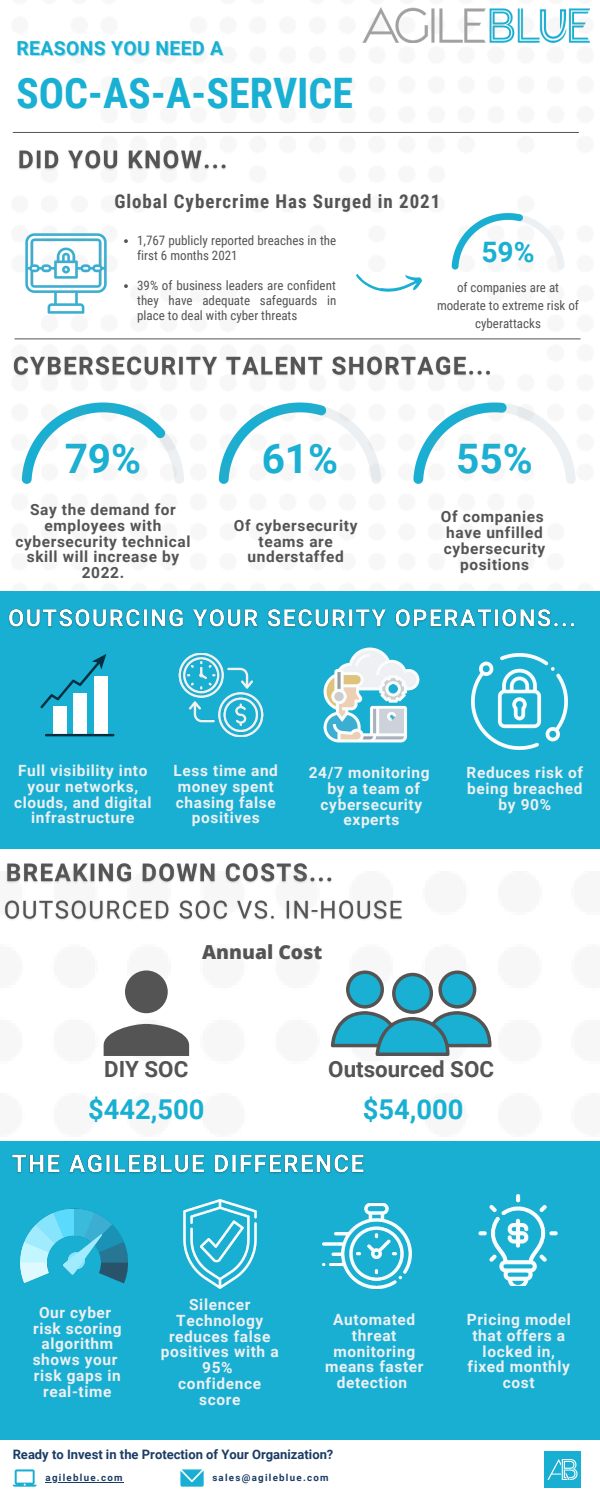
<style>
.page{position:relative;width:600px;height:1500px;background:#fff}
.page>*{position:absolute;margin:0;border:0;box-sizing:border-box;transform-origin:0 0}
.t1{font:700 42px "Roboto Condensed";color:#19b0d4}
.t2{font:700 40.6px "Roboto";color:#19b0d4}
.t3{font:700 28.2px "Roboto";color:#19b0d4}
.t4{font:700 27.3px "Roboto";color:#19afd2}
.t5{font:700 22.3px "Roboto";color:#545454}
.t6{font:700 19.3px "Roboto";letter-spacing:.02em;color:#19afd2}
.t7{font:800 19.3px "Open Sans";color:#545454}
.t8{font:700 19px "Roboto Condensed";letter-spacing:.05em;color:#545454}
.t9{font:700 15.5px/15.8px "Roboto";letter-spacing:.04em;color:#edf0f2;text-align:center}
.t10{font:700 15.5px/15.8px "Roboto";letter-spacing:.04em;color:#545454;text-align:center}
.t11{font:13px/15px "Roboto Condensed";color:#545454;text-align:center}
.t12{font:700 13px "Roboto";color:#1b3c65}
.t13{font:700 9.7px "Roboto";letter-spacing:.13em;color:#1b3c65}
</style>
<div class="page">
<div style="left:0;top:592px;width:600px;height:257px;background:#19afd2"></div>
<div style="left:0;top:1141px;width:600px;height:299px;background:#19afd2"></div>
<svg style="left:180px;top:1469px;width:24px;height:18px"></svg>
<svg style="left:13px;top:1469px;width:24px;height:18px"></svg>
<img style="left:544px;top:1451px;width:36px;height:36px">
<img style="left:0;top:7px;width:600px;height:585px">
<img style="left:6px;top:863px;width:456px;height:193px">
<img style="left:25px;top:232px;width:82px;height:83px">
<svg style="left:452px;top:213px;width:112px;height:57px"></svg>
<div style="left:53px;top:706px;width:13px;height:29px;background:#fff"></div>
<div style="left:73px;top:693px;width:14px;height:42px;background:#fff"></div>
<div style="left:94px;top:676px;width:14px;height:59px;background:#fff"></div>
<hr style="left:45px;top:734px;width:69px;height:2px;background:#002f42">
<svg style="left:40px;top:654px;width:66px;height:54px"></svg>
<img style="left:178px;top:654px;width:86px;height:82px">
<img style="left:323px;top:647px;width:97px;height:96px">
<img style="left:472px;top:654px;width:95px;height:95px">
<img style="left:183px;top:1199px;width:74px;height:89px">
<img style="left:323px;top:1202px;width:89px;height:88px">
<img style="left:478px;top:1194px;width:80px;height:92px">
<svg style="left:331px;top:971px;width:161px;height:85px"></svg>
<svg style="left:104px;top:970px;width:85px;height:86px"></svg>
<img style="left:20px;top:1208px;width:108px;height:76px">
<img style="left:8px;top:609px;width:567px;height:19px">
<img style="left:14px;top:142px;width:218px;height:37px">
<img style="left:12px;top:1154px;width:352px;height:20px">
<hr style="left:46px;top:1482px;width:78px;height:1px;background:#1b3c65">
<svg style="left:124px;top:239px;width:4px;height:4px"></svg>
<svg style="left:124px;top:284px;width:4px;height:4px"></svg>
<img style="left:10px;top:348px;width:487px;height:37px">
<img style="left:4px;top:892px;width:404px;height:37px">
<p class="t6" style="left:16px;top:37px;width:208px">REASONS YOU NEED A</p>
<p class="t1" style="left:16px;top:69px;width:339px">SOC-AS-A-SERVICE</p>
<p class="t8" style="left:114px;top:191px;width:327px">Global Cybercrime Has Surged in 2021</p>
<p class="t11" style="left:137px;top:233px;width:201px;text-align:left">1,767 publicly reported breaches in the first 6 months 2021</p>
<p class="t11" style="left:137px;top:278px;width:201px;text-align:justify">39% of business leaders are confident they have adequate safeguards in place to deal with cyber threats</p>
<p class="t3" style="left:481px;top:236px;width:55px">59%</p>
<p class="t11" style="left:437px;top:279px;width:144px;line-height:18px">of companies are at moderate to extreme risk of cyberattacks</p>
<p class="t2" style="left:65px;top:436px;width:78px">79%</p>
<p class="t2" style="left:262px;top:436px;width:78px">61%</p>
<p class="t2" style="left:456px;top:436px;width:78px">55%</p>
<p class="t10" style="left:15px;top:502px;width:177px">Say the demand for employees with cybersecurity technical skill will increase by<br>2022.</p>
<p class="t10" style="left:234px;top:518px;width:125px">Of cybersecurity teams are understaffed</p>
<p class="t10" style="left:441px;top:509px;width:105px">Of companies</p>
<p class="t10" style="left:444px;top:525px;width:103px">have unfilled cybersecurity positions</p>
<p class="t9" style="left:14px;top:763px;width:139px">Full visibility into your networks, clouds, and digital infrastructure</p>
<p class="t9" style="left:174px;top:763px;width:106px">Less time and money spent chasing false positives</p>
<p class="t9" style="left:309px;top:765px;width:122px">24/7 monitoring by a team of cybersecurity experts</p>
<p class="t9" style="left:467px;top:765px;width:118px">Reduces risk of being breached by 90%</p>
<p class="t7" style="left:202px;top:938px;width:122px">Annual Cost</p>
<p class="t5" style="left:104px;top:1056px;width:86px">DIY SOC</p>
<p class="t5" style="left:328px;top:1056px;width:167px">Outsourced SOC</p>
<p class="t4" style="left:88px;top:1093px;width:118px">$442,500</p>
<p class="t4" style="left:363px;top:1093px;width:102px">$54,000</p>
<p class="t9" style="left:39px;top:1305px;width:74px">Our cyber</p>
<p class="t9" style="left:33px;top:1320px;width:90px">risk scoring algorithm shows your</p>
<p class="t9" style="left:34px;top:1368px;width:88px">risk gaps in real-time</p>
<p class="t9" style="left:161px;top:1297px;width:119px">Silencer<br>Technology reduces false positives with a<br>95%</p>
<p class="t9" style="left:178px;top:1376px;width:84px">confidence score</p>
<p class="t9" style="left:325px;top:1312px;width:100px">Automated threat monitoring means faster detection</p>
<p class="t9" style="left:467px;top:1312px;width:106px">Pricing model that offers a locked in, fixed monthly cost</p>
<p class="t12" style="left:13px;top:1447px;width:322px">Ready to Invest in the Protection of Your Organization?</p>
<p class="t13" style="left:46px;top:1472px;width:78px">agileblue.com</p>
<p class="t13" style="left:212px;top:1472px;width:118px">sales@agileblue.com</p>
</div>
